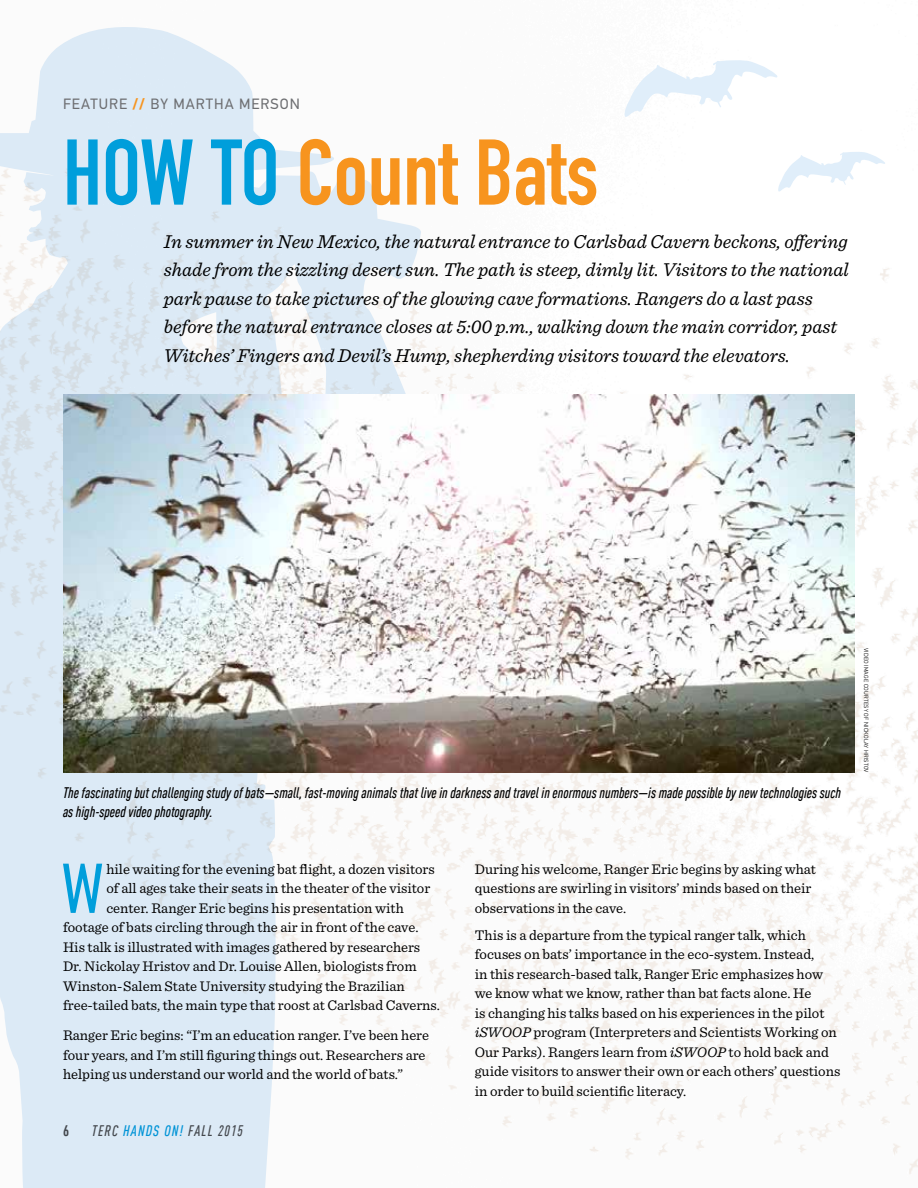
<style>
.page{position:relative;width:918px;height:1188px;background:#fff}
.page>*{position:absolute;margin:0;border:0;box-sizing:border-box;transform-origin:0 0}
.t1{font:700 91.5px "DIN Condensed";color:#f7941e}
.t2{font:300 70.35px "DIN Condensed";color:#009edb}
.t3{font:italic 19.5px/28.5px "Sentinel";color:#000}
.t4{font:italic 500 condensed 15px/19.5px "DIN Offc";color:#000}
.t5{font:15px "PF Din Text Pro";letter-spacing:.07em;color:#6d6e71}
.t6{font:italic 500 condensed 15px "DIN Offc";letter-spacing:.075em;color:#4d4d4f}
.t7{font:700 condensed 15px "DIN Offc";color:#4d4d4f}
.t8{font:14.7px/19.5px "Sentinel";color:#000}
.t9{font:300 6px "PF Din Text Pro";letter-spacing:.03em;color:#000}
.s1{font-weight:700;color:#f7941e}
.s2{color:#009edb}
.s3{font-style:italic}
</style>
<div class="page">
<img style="left:436px;top:268px;width:482px;height:906px">
<svg style="left:624px;top:60px;width:154px;height:57px"></svg>
<svg style="left:778px;top:152px;width:107px;height:40px"></svg>
<svg style="left:0;top:27px;width:436px;height:1161px;fill:#dceaf6"></svg>
<img style="left:63px;top:394px;width:792px;height:378px">
<p class="t5" style="left:63px;top:95px;width:238px">FEATURE <span class="s1">//</span> BY MARTHA MERSON</p>
<h1 class="t1" style="left:63px;top:119px;width:537px"><span class="s2">HOW TO</span> Count Bats</h1>
<p class="t3" style="left:164px;top:226px;width:686px">In summer in New Mexico, the natural entrance to Carlsbad Cavern beckons, offering shade from the sizzling desert sun. The path is steep, dimly lit. Visitors to the national park pause to take pictures of the glowing cave formations. Rangers do a last pass before the natural entrance closes at 5:00 p.m., walking down the main corridor, past Witches’ Fingers and Devil’s Hump, shepherding visitors toward the elevators.</p>
<p class="t4" style="left:63px;top:783px;width:780px">The fascinating but challenging study of bats—small, fast-moving animals that live in darkness and travel in enormous numbers—is made possible by new technologies such as high-speed video photography.</p>
<h2 class="t2" style="left:62px;top:849px;width:43px">W</h2>
<p class="t8" style="left:106px;top:858px;width:330px">hile waiting for the evening bat flight, a dozen visitors</p>
<p class="t8" style="left:106px;top:878px;width:325px">of all ages take their seats in the theater of the visitor</p>
<p class="t8" style="left:106px;top:897px;width:299px">center. Ranger Eric begins his presentation with</p>
<p class="t8" style="left:63px;top:917px;width:357px">footage of bats circling through the air in front of the cave.</p>
<p class="t8" style="left:63px;top:936px;width:359px">His talk is illustrated with images gathered by researchers</p>
<p class="t8" style="left:63px;top:956px;width:355px">Dr. Nickolay Hristov and Dr. Louise Allen, biologists from</p>
<p class="t8" style="left:63px;top:975px;width:343px">Winston-Salem State University studying the Brazilian</p>
<p class="t8" style="left:63px;top:995px;width:378px">free-tailed bats, the main type that roost at Carlsbad Caverns.</p>
<p class="t8" style="left:63px;top:1025px;width:368px">Ranger Eric begins: “I’m an education ranger. I’ve been here four years, and I’m still figuring things out. Researchers are helping us understand our world and the world of bats.”</p>
<p class="t7" style="left:63px;top:1122px;width:8px">6</p>
<p class="t6" style="left:92px;top:1122px;width:153px">TERC <span class="s2">HANDS ON!</span> FALL 2015</p>
<p class="t8" style="left:475px;top:858px;width:343px">During his welcome, Ranger Eric begins by asking what questions are swirling in visitors’ minds based on their observations in the cave.</p>
<p class="t8" style="left:475px;top:924px;width:367px">This is a departure from the typical ranger talk, which focuses on bats’ importance in the eco-system. Instead,<br>in this research-based talk, Ranger Eric emphasizes how we know what we know, rather than bat facts alone. He<br>is changing his talks based on his experiences in the pilot <span class="s3">iSWOOP</span> program (Interpreters and Scientists Working on Our Parks). Rangers learn from <span class="s3">iSWOOP</span> to hold back and guide visitors to answer their own or each others’ questions in order to build scientific literacy.</p>
<p class="t9" style="left:869px;top:648px;width:126px;rotate:90deg">VIDEO IMAGE COURTESY OF NICKOLAY HRISTOV</p>
</div>
